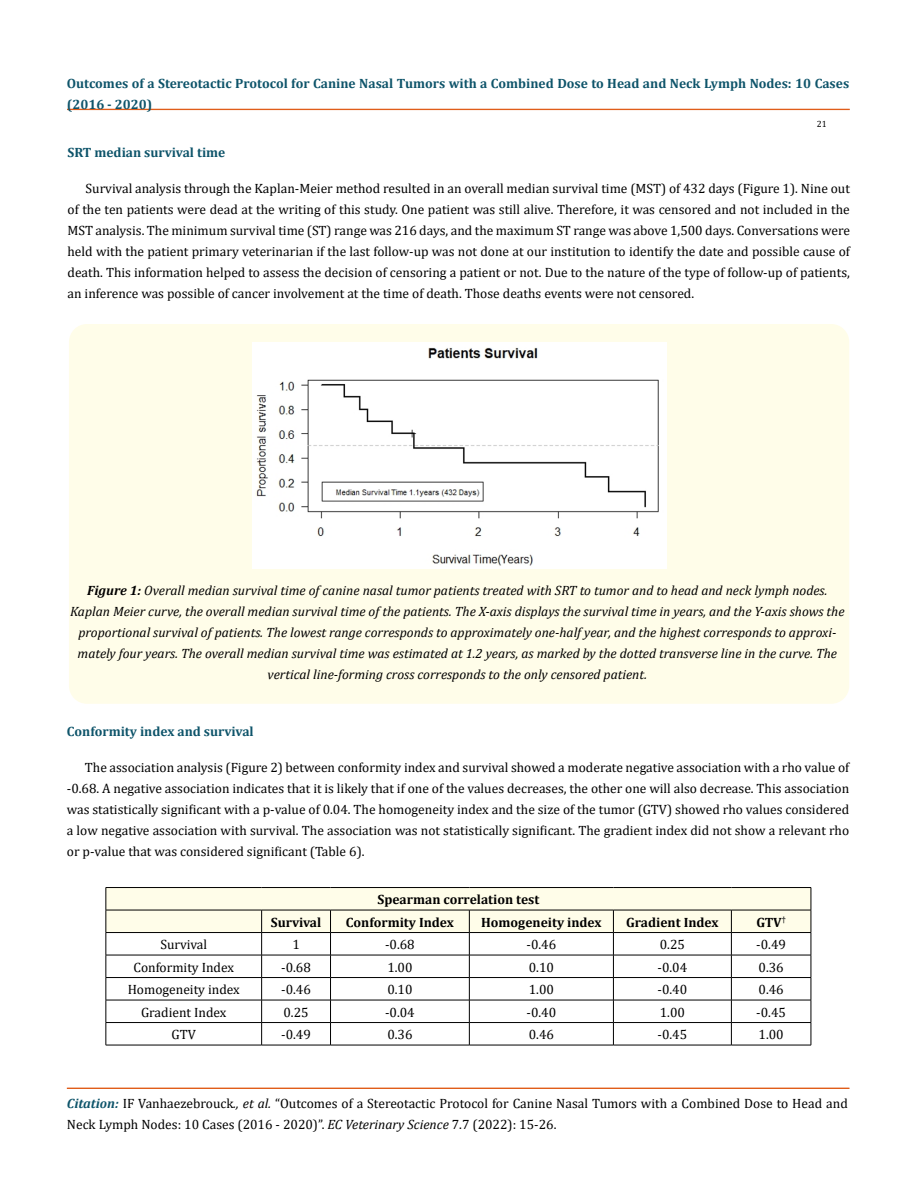
<style>
.page{position:relative;width:917px;height:1188px;background:#fff}
.page>*{position:absolute;margin:0;border:0;box-sizing:border-box;transform-origin:0 0}
.t1{font:13.5px/21px "Cambria";color:#000;text-align:justify}
.t2{font:italic 13.5px/21px "Cambria";color:#000;text-align:center}
.t3{font:700 13.5px/21px "Cambria";color:#0e546a}
.t4{font:700 13.5px "Cambria";color:#000}
.t5{font:9px "Cambria";color:#000}
.s1{font-weight:700}
.s2{font-weight:700;font-style:italic;color:#0e546a}
.s3{font-style:italic}
</style>
<div class="page">
<div style="left:67px;top:109px;width:782px;height:1px;border:1px solid #e05d1a"></div>
<div style="left:67px;top:1088px;width:782px;height:1px;border:1px solid #e05d1a"></div>
<div style="left:69px;top:324px;width:780px;height:380px;background:#fffde9;border-radius:18px"></div>
<img style="left:252px;top:342px;width:414px;height:227px">
<hr style="left:106px;top:887px;width:155px;height:1px;background:#000">
<hr style="left:261px;top:887px;width:69px;height:1px;background:#000">
<hr style="left:330px;top:887px;width:139px;height:1px;background:#000">
<hr style="left:469px;top:887px;width:144px;height:1px;background:#000">
<hr style="left:613px;top:887px;width:118px;height:1px;background:#000">
<hr style="left:731px;top:887px;width:80px;height:1px;background:#000">
<svg style="left:106px;top:888px;width:705px;height:157px"></svg>
<hr style="left:106px;top:1045px;width:155px;height:1px;background:#000">
<hr style="left:261px;top:1045px;width:69px;height:1px;background:#000">
<hr style="left:330px;top:1045px;width:139px;height:1px;background:#000">
<hr style="left:469px;top:1045px;width:144px;height:1px;background:#000">
<hr style="left:613px;top:1045px;width:118px;height:1px;background:#000">
<hr style="left:731px;top:1045px;width:80px;height:1px;background:#000">
<p class="t3" style="left:67px;top:72px;width:783px">Outcomes of a Stereotactic Protocol for Canine Nasal Tumors with a Combined Dose to Head and Neck Lymph Nodes: 10 Cases (2016 - 2020)</p>
<p class="t5" style="left:816px;top:118px;width:11px">21</p>
<p class="t3" style="left:68px;top:142px;width:159px">SRT median survival time</p>
<p class="t1" style="left:68px;top:178px;width:784px;text-indent:18px">Survival analysis through the Kaplan-Meier method resulted in an overall median survival time (MST) of 432 days (Figure 1). Nine out of the ten patients were dead at the writing of this study. One patient was still alive. Therefore, it was censored and not included in the MST analysis. The minimum survival time (ST) range was 216 days, and the maximum ST range was above 1,500 days. Conversations were held with the patient primary veterinarian if the last follow-up was not done at our institution to identify the date and possible cause of death. This information helped to assess the decision of censoring a patient or not. Due to the nature of the type of follow-up of patients, an inference was possible of cancer involvement at the time of death. Those deaths events were not censored.</p>
<p class="t2" style="left:70px;top:579px;width:776px"><span class="s1">Figure 1:</span> Overall median survival time of canine nasal tumor patients treated with SRT to tumor and to head and neck lymph nodes.<br>Kaplan Meier curve, the overall median survival time of the patients. The X-axis displays the survival time in years, and the Y-axis shows the proportional survival of patients. The lowest range corresponds to approximately one-half year, and the highest corresponds to approxi&shy;mately four years. The overall median survival time was estimated at 1.2 years, as marked by the dotted transverse line in the curve. The vertical line-forming cross corresponds to the only censored patient.</p>
<p class="t3" style="left:67px;top:720px;width:188px">Conformity index and survival</p>
<p class="t1" style="left:67px;top:757px;width:783px;text-indent:18px">The association analysis (Figure 2) between conformity index and survival showed a moderate negative association with a rho value of -0.68. A negative association indicates that it is likely that if one of the values decreases, the other one will also decrease. This association was statistically significant with a p-value of 0.04. The homogeneity index and the size of the tumor (GTV) showed rho values considered a low negative association with survival. The association was not statistically significant. The gradient index did not show a relevant rho or p-value that was considered significant (Table 6).</p>
<p class="t4" style="left:377px;top:890px;width:163px">Spearman correlation test</p>
<p class="t4" style="left:271px;top:912px;width:52px">Survival</p>
<p class="t4" style="left:346px;top:912px;width:110px">Conformity Index</p>
<p class="t4" style="left:481px;top:912px;width:122px">Homogeneity index</p>
<p class="t4" style="left:626px;top:912px;width:94px">Gradient Index</p>
<p class="t4" style="left:756px;top:912px;width:31px">GTV<sup>†</sup></p>
<p class="t1" style="left:160px;top:934px;width:48px">Survival</p>
<p class="t1" style="left:292px;top:934px;width:9px">1</p>
<p class="t1" style="left:385px;top:934px;width:31px">-0.68</p>
<p class="t1" style="left:526px;top:934px;width:31px">-0.46</p>
<p class="t1" style="left:659px;top:934px;width:27px">0.25</p>
<p class="t1" style="left:756px;top:934px;width:31px">-0.49</p>
<p class="t1" style="left:133px;top:956px;width:102px">Conformity Index</p>
<p class="t1" style="left:281px;top:956px;width:31px">-0.68</p>
<p class="t1" style="left:387px;top:956px;width:27px">1.00</p>
<p class="t1" style="left:529px;top:956px;width:27px">0.10</p>
<p class="t1" style="left:657px;top:956px;width:31px">-0.04</p>
<p class="t1" style="left:758px;top:956px;width:27px">0.36</p>
<p class="t1" style="left:128px;top:979px;width:114px">Homogeneity index</p>
<p class="t1" style="left:281px;top:979px;width:31px">-0.46</p>
<p class="t1" style="left:387px;top:979px;width:27px">0.10</p>
<p class="t1" style="left:529px;top:979px;width:27px">1.00</p>
<p class="t1" style="left:657px;top:979px;width:31px">-0.40</p>
<p class="t1" style="left:758px;top:979px;width:27px">0.46</p>
<p class="t1" style="left:141px;top:1001px;width:87px">Gradient Index</p>
<p class="t1" style="left:283px;top:1001px;width:27px">0.25</p>
<p class="t1" style="left:385px;top:1001px;width:31px">-0.04</p>
<p class="t1" style="left:526px;top:1001px;width:31px">-0.40</p>
<p class="t1" style="left:659px;top:1001px;width:27px">1.00</p>
<p class="t1" style="left:756px;top:1001px;width:31px">-0.45</p>
<p class="t1" style="left:172px;top:1024px;width:26px">GTV</p>
<p class="t1" style="left:281px;top:1024px;width:31px">-0.49</p>
<p class="t1" style="left:387px;top:1024px;width:27px">0.36</p>
<p class="t1" style="left:529px;top:1024px;width:27px">0.46</p>
<p class="t1" style="left:657px;top:1024px;width:31px">-0.45</p>
<p class="t1" style="left:758px;top:1024px;width:27px">1.00</p>
<p class="t1" style="left:67px;top:1093px;width:782px"><span class="s2">Citation:</span> IF Vanhaezebrouck<span class="s3">., et al.</span> “Outcomes of a Stereotactic Protocol for Canine Nasal Tumors with a Combined Dose to Head and<br>Neck Lymph Nodes: 10 Cases (2016 - 2020)”. <span class="s3">EC Veterinary Science</span> 7.7 (2022): 15-26.</p>
</div>
